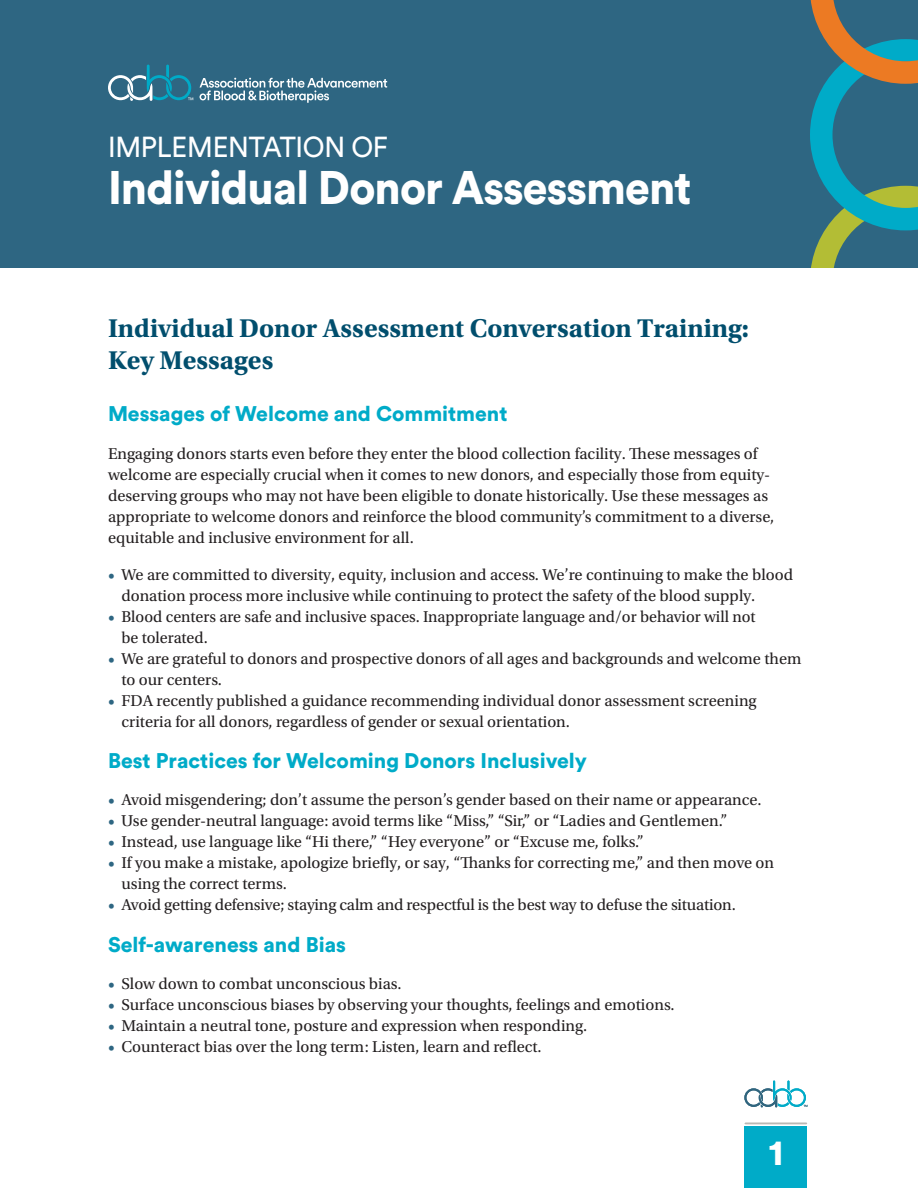
<style>
.page{position:relative;width:918px;height:1188px;background:#fff}
.page>*{position:absolute;margin:0;border:0;box-sizing:border-box;transform-origin:0 0}
.t1{font:46.65px "Circular Std Black";letter-spacing:-.02em;color:#fff;scale:.95 1}
.t2{font:36px "Circular Std Black";color:#fff}
.t3{font:28.65px "Circular Std";letter-spacing:-.01em;color:#fff;scale:.95 1}
.t4{font:700 27px/32.4px "Utopia Std";color:#014e6d}
.t5{font:21px "Circular Std Black";color:#00abc8}
.t6{font:16.5px/21px "Utopia Std";color:#231f20}
.s1{color:#2e6682}
</style>
<div class="page">
<div style="left:0;top:0;width:918px;height:269px;background:#2e6682"></div>
<svg style="left:810px;top:0;width:108px;height:269px"></svg>
<svg style="left:200px;top:78px;width:187px;height:25px"></svg>
<svg style="left:108px;top:65px;width:85px;height:36px"></svg>
<svg style="left:744px;top:1081px;width:63px;height:26px"></svg>
<hr style="left:745px;top:1123px;width:61px;height:1px;background:#bab8b4">
<div style="left:745px;top:1127px;width:62px;height:61px;background:#00abc8"></div>
<h3 class="t3" style="left:108px;top:130px;width:296px">IMPLEMENTATION OF</h3>
<h1 class="t1" style="left:108px;top:157px;width:616px">Individual Donor Assessment</h1>
<h3 class="t4" style="left:108px;top:312px;width:643px">Individual Donor Assessment Conversation Training:<br>Key Messages</h3>
<p class="t5" style="left:108px;top:400px;width:401px">Messages of Welcome and Commitment</p>
<p class="t6" style="left:108px;top:443px;width:668px">Engaging donors starts even before they enter the blood collection facility. These messages of welcome are especially crucial when it comes to new donors, and especially those from equity&shy;deserving groups who may not have been eligible to donate historically. Use these messages as appropriate to welcome donors and reinforce the blood community’s commitment to a diverse, equitable and inclusive environment for all.</p>
<p class="t6" style="left:121px;top:564px;width:673px;text-indent:-13px"><span class="s1">•</span> We are committed to diversity, equity, inclusion and access. We’re continuing to make the blood donation process more inclusive while continuing to protect the safety of the blood supply.</p>
<p class="t6" style="left:122px;top:606px;width:636px;text-indent:-14px"><span class="s1">•</span> Blood centers are safe and inclusive spaces. Inappropriate language and/or behavior will not be tolerated.</p>
<p class="t6" style="left:121px;top:648px;width:681px;text-indent:-13px"><span class="s1">•</span> We are grateful to donors and prospective donors of all ages and backgrounds and welcome them to our centers.</p>
<p class="t6" style="left:121px;top:690px;width:637px;text-indent:-13px"><span class="s1">•</span> FDA recently published a guidance recommending individual donor assessment screening criteria for all donors, regardless of gender or sexual orientation.</p>
<p class="t5" style="left:108px;top:747px;width:481px">Best Practices for Welcoming Donors Inclusively</p>
<p class="t6" style="left:108px;top:790px;width:655px"><span class="s1">•</span> Avoid misgendering; don’t assume the person’s gender based on their name or appearance.</p>
<p class="t6" style="left:108px;top:811px;width:621px"><span class="s1">•</span> Use gender-neutral language: avoid terms like “Miss,” “Sir,” or “Ladies and Gentlemen.”</p>
<p class="t6" style="left:108px;top:832px;width:537px"><span class="s1">•</span> Instead, use language like “Hi there,” “Hey everyone” or “Excuse me, folks.”</p>
<p class="t6" style="left:121px;top:853px;width:654px;text-indent:-13px"><span class="s1">•</span> If you make a mistake, apologize briefly, or say, “Thanks for correcting me,” and then move on using the correct terms.</p>
<p class="t6" style="left:108px;top:895px;width:629px"><span class="s1">•</span> Avoid getting defensive; staying calm and respectful is the best way to defuse the situation.</p>
<p class="t5" style="left:108px;top:931px;width:239px">Self-awareness and Bias</p>
<p class="t6" style="left:108px;top:974px;width:295px"><span class="s1">•</span> Slow down to combat unconscious bias.</p>
<p class="t6" style="left:108px;top:995px;width:568px"><span class="s1">•</span> Surface unconscious biases by observing your thoughts, feelings and emotions.</p>
<p class="t6" style="left:108px;top:1016px;width:481px"><span class="s1">•</span> Maintain a neutral tone, posture and expression when responding.</p>
<p class="t6" style="left:108px;top:1037px;width:435px"><span class="s1">•</span> Counteract bias over the long term: Listen, learn and reflect.</p>
<h2 class="t2" style="left:768px;top:1129px;width:17px">1</h2>
</div>
